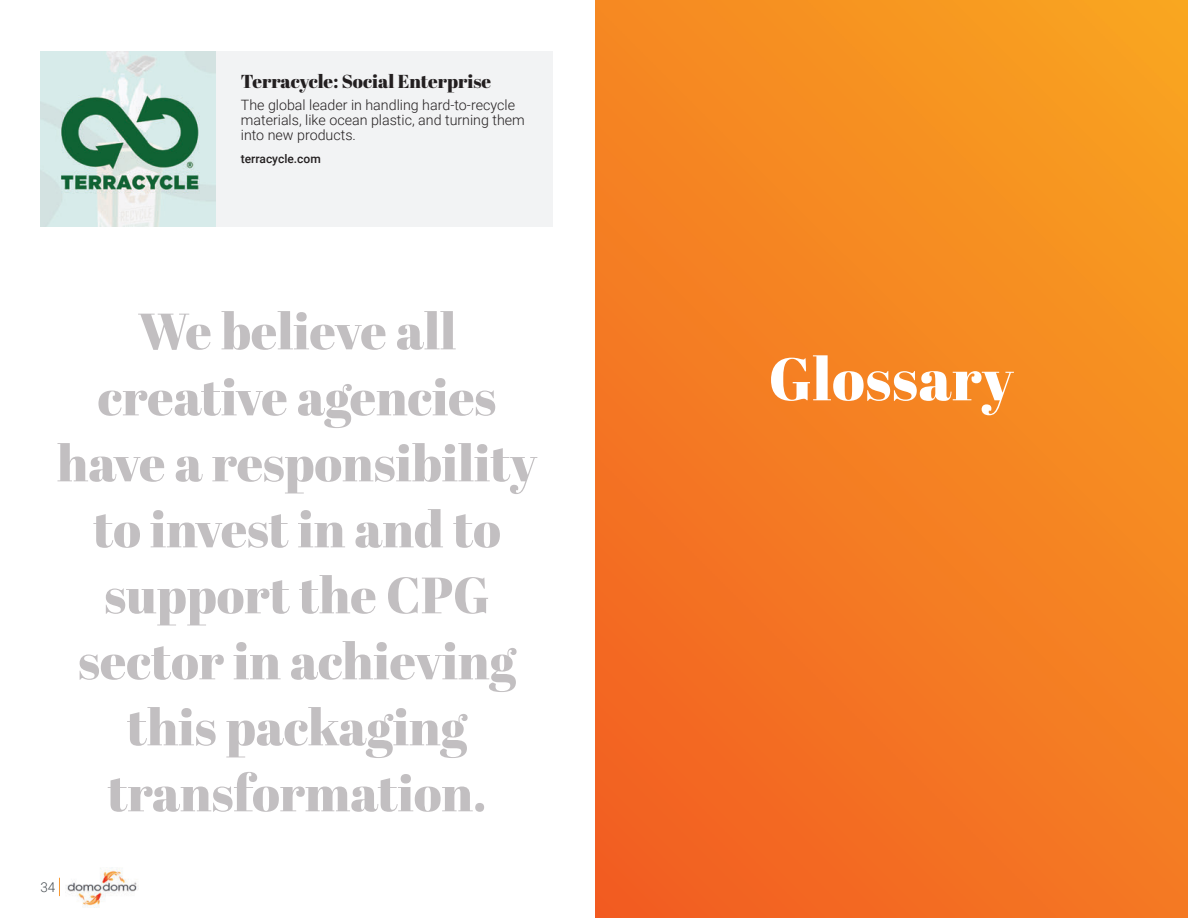
<style>
.page{position:relative;width:1188px;height:918px;background:#fff}
.page>*{position:absolute;margin:0;border:0;box-sizing:border-box;transform-origin:0 0}
.t1{font:60px "Abril Fatface";letter-spacing:.01em;color:#fff}
.t2{font:51px/66px "Abril Fatface";color:#c2bfc1;text-align:center}
.t3{font:18.75px "Abril Fatface";color:#231f20}
.t4{font:300 14.25px/15px "Roboto";color:#231f20}
.t5{font:300 13.5px "Roboto";color:#494f54}
.t6{font:500 12px "Roboto";color:#231f20}
</style>
<div class="page">
<img style="left:596px;top:254px;width:592px;height:664px">
<img style="left:596px;top:0;width:592px;height:254px">
<div style="left:40px;top:51px;width:514px;height:175px;background:#f2f3f4"></div>
<img style="left:40px;top:51px;width:176px;height:175px">
<img style="left:66px;top:867px;width:72px;height:39px">
<svg style="left:59px;top:878px;width:1px;height:18px"></svg>
<p class="t3" style="left:241px;top:68px;width:252px">Terracycle: Social Enterprise</p>
<p class="t4" style="left:241px;top:96px;width:286px">The global leader in handling hard-to-recycle materials, like ocean plastic, and turning them into new products.</p>
<p class="t6" style="left:241px;top:150px;width:81px">terracycle.com</p>
<p class="t2" style="left:57px;top:297px;width:482px">We believe all creative agencies have a responsibility to invest in and to support the CPG sector in achieving this packaging transformation.</p>
<p class="t5" style="left:40px;top:877px;width:16px">34</p>
<p class="t1" style="left:769px;top:337px;width:246px">Glossary</p>
</div>
